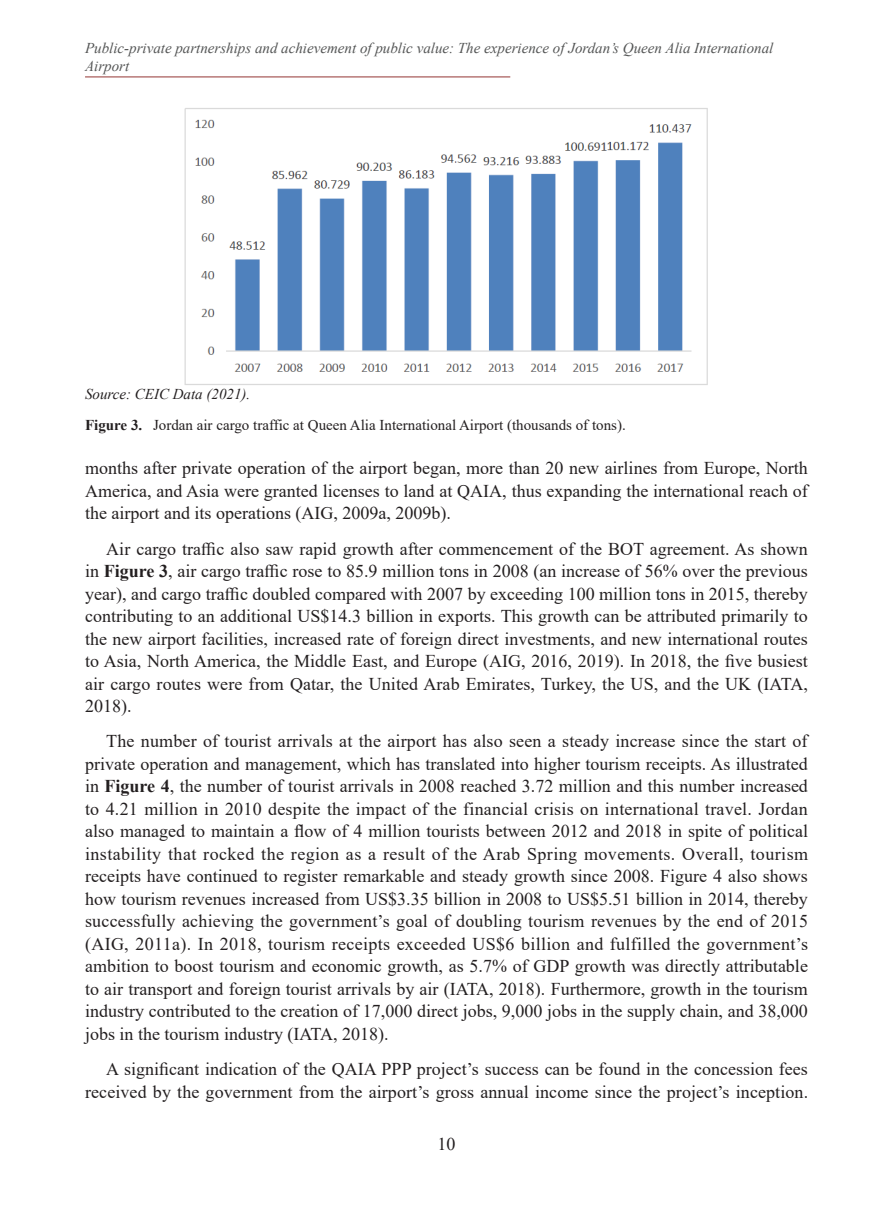
<style>
.page{position:relative;width:893px;height:1212px;background:#fff}
.page>*{position:absolute;margin:0;border:0;box-sizing:border-box;transform-origin:0 0}
.Paragraph{font:18px/22.5px "Times New Roman";color:#231f20;text-align:justify}
.t1{font:italic 15px/18px "Times New Roman";color:#545555}
.t2{font:15px "Times New Roman";color:#231f20}
.table_figure_footnot{font:italic 15px "Times New Roman";color:#231f20}
.s1{font-weight:700}
</style>
<div class="page">
<hr style="left:85px;top:77px;width:425px;height:1px;background:#943533">
<img style="left:184px;top:108px;width:524px;height:277px">
<p class="t1" style="left:85px;top:38px;width:690px">Public-private partnerships and achievement of public value: The experience of Jordan’s Queen Alia International<br>Airport</p>
<p class="table_figure_footnot" style="left:85px;top:384px;width:167px">Source: CEIC Data (2021).</p>
<p class="t2" style="left:85px;top:414px;width:542px"><span class="s1">Figure 3.</span> Jordan air cargo traffic at Queen Alia International Airport (thousands of tons).</p>
<p class="Paragraph" style="left:85px;top:456px;width:724px">months after private operation of the airport began, more than 20 new airlines from Europe, North America, and Asia were granted licenses to land at QAIA, thus expanding the international reach of the airport and its operations (AIG, 2009a, 2009b).</p>
<p class="Paragraph" style="left:85px;top:537px;width:724px;text-indent:21px">Air cargo traffic also saw rapid growth after commencement of the BOT agreement. As shown in <span class="s1">Figure 3</span>, air cargo traffic rose to 85.9 million tons in 2008 (an increase of 56% over the previous year), and cargo traffic doubled compared with 2007 by exceeding 100 million tons in 2015, thereby contributing to an additional US$14.3 billion in exports. This growth can be attributed primarily to the new airport facilities, increased rate of foreign direct investments, and new international routes to Asia, North America, the Middle East, and Europe (AIG, 2016, 2019). In 2018, the five busiest air cargo routes were from Qatar, the United Arab Emirates, Turkey, the US, and the UK (IATA, 2018).</p>
<p class="Paragraph" style="left:85px;top:729px;width:725px;text-indent:21px">The number of tourist arrivals at the airport has also seen a steady increase since the start of private operation and management, which has translated into higher tourism receipts. As illustrated in <span class="s1">Figure 4</span>, the number of tourist arrivals in 2008 reached 3.72 million and this number increased to 4.21 million in 2010 despite the impact of the financial crisis on international travel. Jordan also managed to maintain a flow of 4 million tourists between 2012 and 2018 in spite of political instability that rocked the region as a result of the Arab Spring movements. Overall, tourism receipts have continued to register remarkable and steady growth since 2008. Figure 4 also shows how tourism revenues increased from US$3.35 billion in 2008 to US$5.51 billion in 2014, thereby successfully achieving the government’s goal of doubling tourism revenues by the end of 2015 (AIG, 2011a). In 2018, tourism receipts exceeded US$6 billion and fulfilled the government’s ambition to boost tourism and economic growth, as 5.7% of GDP growth was directly attributable to air transport and foreign tourist arrivals by air (IATA, 2018). Furthermore, growth in the tourism industry contributed to the creation of 17,000 direct jobs, 9,000 jobs in the supply chain, and 38,000 jobs in the tourism industry (IATA, 2018).</p>
<p class="Paragraph" style="left:85px;top:1057px;width:725px;text-align:right">A significant indication of the QAIA PPP project’s success can be found in the concession fees received by the government from the airport’s gross annual income since the project’s inception.</p>
<p class="Paragraph" style="left:437px;top:1132px;width:19px">10</p>
</div>
